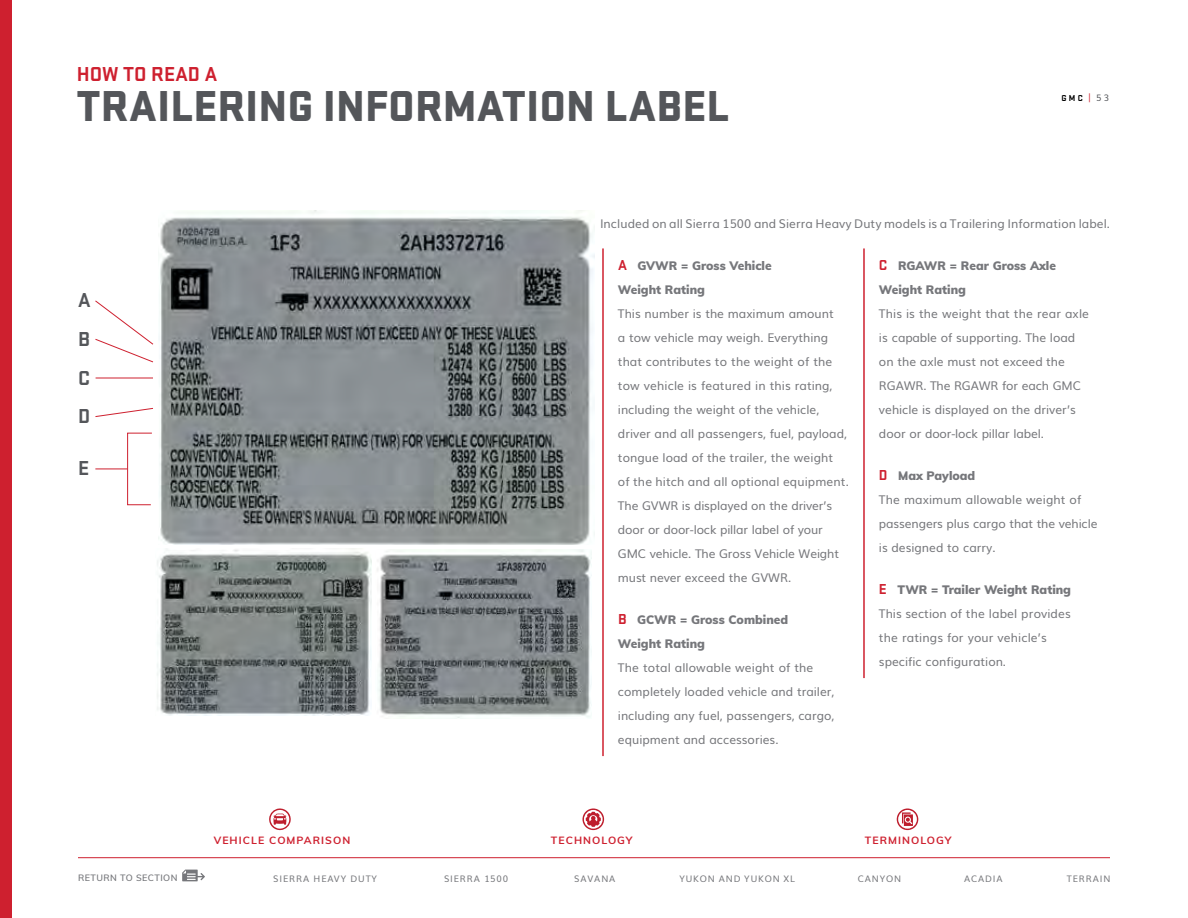
<style>
.page{position:relative;width:1188px;height:918px;background:#fff}
.page>*{position:absolute;margin:0;border:0;box-sizing:border-box;transform-origin:0 0}
.t1{font:900 45px "Stratum GMC";color:#54565a}
.t2{font:700 21px "Stratum GMC";color:#ce202f}
.t3{font:700 21px/39px "Stratum GMC";color:#54565a;text-align:justify}
.t4{font:12px/24px "Muli";color:#76777b}
.t5{font:900 12px/24px "Muli";color:#76777b}
.t6{font:700 10.5px "Muli";letter-spacing:.1em;color:#ce202f}
.t7{font:9px "Muli";letter-spacing:.1em;color:#76777b}
.t8{font:600 9px "Muli";letter-spacing:.05em;color:#76777b}
.t9{font:700 8.85px "Stratum GMC";color:#000}
.s1{font-family:"Muli";font-weight:400;color:#54565a}
.s2{font-family:"Stratum GMC";font-weight:700;font-size:15px;color:#ce202f}
.s3{font-weight:900}
</style>
<div class="page">
<hr style="left:602px;top:248px;width:2px;height:508px;background:#ce202f">
<hr style="left:863px;top:248px;width:2px;height:430px;background:#ce202f">
<img style="left:157px;top:548px;width:214px;height:168px">
<img style="left:377px;top:549px;width:215px;height:170px">
<div style="left:0;top:0;width:11px;height:918px;background:#ce202f"></div>
<img style="left:159px;top:210px;width:436px;height:334px">
<svg style="left:127px;top:432px;width:25px;height:74px"></svg>
<hr style="left:95px;top:469px;width:33px;height:1px;background:#ce202f">
<svg style="left:95px;top:300px;width:59px;height:63px"></svg>
<hr style="left:96px;top:378px;width:57px;height:1px;background:#ce202f">
<svg style="left:95px;top:408px;width:58px;height:9px"></svg>
<svg style="left:182px;top:870px;width:23px;height:11px"></svg>
<svg style="left:269px;top:808px;width:22px;height:22px"></svg>
<svg style="left:583px;top:808px;width:21px;height:22px"></svg>
<svg style="left:897px;top:808px;width:21px;height:22px"></svg>
<hr style="left:78px;top:857px;width:1032px;height:1px;background:#ce202f">
<h2 class="t2" style="left:77px;top:60px;width:142px">HOW TO READ A</h2>
<h1 class="t1" style="left:76px;top:73px;width:655px">TRAILERING INFORMATION LABEL</h1>
<p class="t9" style="left:1062px;top:92px;width:49px">GMC<sup>︱</sup><span class="s1">53</span></p>
<h2 class="t3" style="left:78px;top:279px;width:14px">A B C D</h2>
<h2 class="t3" style="left:78px;top:447px;width:13px">E</h2>
<p class="t4" style="left:600px;top:210px;width:512px">Included on all Sierra 1500 and Sierra Heavy Duty models is a Trailering Information label.</p>
<p class="t5" style="left:618px;top:253px;width:155px"><span class="s2">A</span> GVWR = Gross Vehicle<br>Weight Rating</p>
<p class="t4" style="left:618px;top:300px;width:232px">This number is the maximum amount<br>a tow vehicle may weigh. Everything that contributes to the weight of the tow vehicle is featured in this rating, including the weight of the vehicle, driver and all passengers, fuel, payload, tongue load of the trailer, the weight<br>of the hitch and all optional equipment.<br>The GVWR is displayed on the driver’s door or door-lock pillar label of your GMC vehicle. The Gross Vehicle Weight must never exceed the GVWR.</p>
<p class="t5" style="left:618px;top:607px;width:172px"><span class="s2">B</span> GCWR = Gross Combined<br>Weight Rating</p>
<p class="t4" style="left:618px;top:654px;width:218px">The total allowable weight of the completely loaded vehicle and trailer, including any fuel, passengers, cargo, equipment and accessories.</p>
<p class="t5" style="left:879px;top:253px;width:179px"><span class="s2">C</span> RGAWR = Rear Gross Axle<br>Weight Rating</p>
<p class="t4" style="left:879px;top:300px;width:212px">This is the weight that the rear axle is capable of supporting. The load on the axle must not exceed the<br>RGAWR. The RGAWR for each GMC vehicle is displayed on the driver’s door or door-lock pillar label.</p>
<p class="t4" style="left:879px;top:462px;width:220px"><span class="s2">D</span> <span class="s3">Max Payload<br></span>The maximum allowable weight of passengers plus cargo that the vehicle is designed to carry.</p>
<p class="t4" style="left:879px;top:576px;width:194px"><span class="s2">E</span> <span class="s3">TWR = Trailer Weight Rating<br></span>This section of the label provides the ratings for your vehicle’s specific configuration.</p>
<p class="t6" style="left:214px;top:832px;width:138px">VEHICLE COMPARISON</p>
<p class="t6" style="left:551px;top:832px;width:83px">TECHNOLOGY</p>
<p class="t6" style="left:865px;top:832px;width:88px">TERMINOLOGY</p>
<p class="t7" style="left:679px;top:871px;width:117px">YUKON AND YUKON XL</p>
<p class="t8" style="left:78px;top:871px;width:101px">RETURN TO SECTION</p>
<p class="t7" style="left:273px;top:871px;width:105px">SIERRA HEAVY DUTY</p>
<p class="t7" style="left:444px;top:871px;width:66px">SIERRA 1500</p>
<p class="t7" style="left:574px;top:871px;width:43px">SAVANA</p>
<p class="t7" style="left:858px;top:871px;width:45px">CANYON</p>
<p class="t7" style="left:964px;top:871px;width:40px">ACADIA</p>
<p class="t7" style="left:1067px;top:871px;width:45px">TERRAIN</p>
</div>
